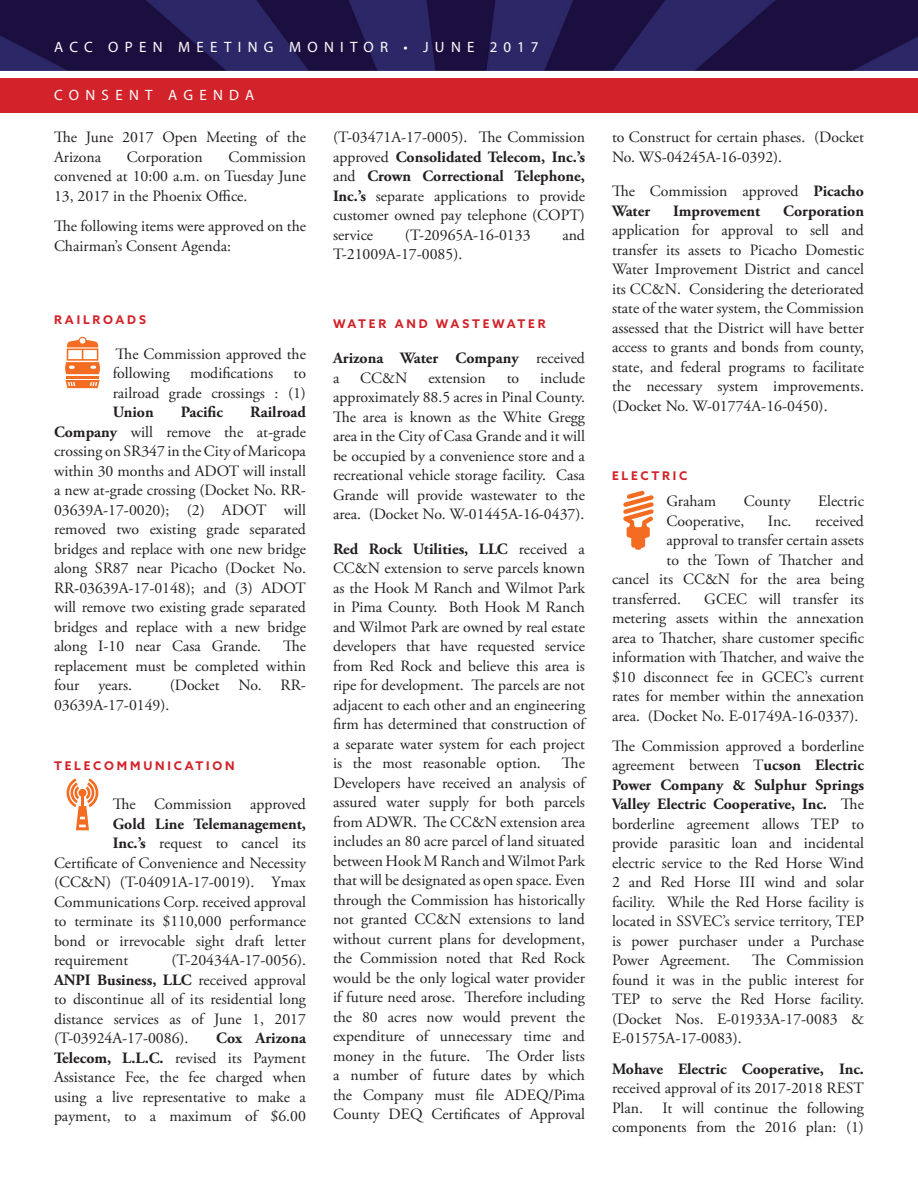
<style>
.page{position:relative;width:918px;height:1188px;background:#fff}
.page>*{position:absolute;margin:0;border:0;box-sizing:border-box;transform-origin:0 0}
.Red_subheads{font:15.75px/19.5px "Adobe Garamond Pro";color:#231f20;text-align:justify}
.Body_copy{font:15.75px/19.5px "Adobe Garamond Pro";color:#231f20;text-align:justify}
.Red_subheads-2{font:700 15.75px/19.5px "Adobe Garamond Pro";color:#231f20}
.Red_banner_tags{font:15px "Myriad Pro";letter-spacing:.42em;color:#fff}
.Red_subheads-3{font:700 12px "Azo Sans";letter-spacing:.235em;color:#d2232a}
.Body_copy-2{font:700 12px "Azo Sans";letter-spacing:.235em;color:#d2232a}
.s1{font-weight:700}
.s2{font-weight:400}
</style>
<div class="page">
<img style="left:0;top:0;width:918px;height:71px">
<svg style="left:65px;top:337px;width:35px;height:37px"></svg>
<svg style="left:66px;top:380px;width:34px;height:8px"></svg>
<hr style="left:66px;top:376px;width:33px;height:2px;background:#f36c21">
<svg style="left:66px;top:778px;width:32px;height:52px"></svg>
<svg style="left:623px;top:491px;width:31px;height:59px"></svg>
<div style="left:0;top:78px;width:918px;height:35px;background:#d2232a"></div>
<p class="Red_banner_tags" style="left:54px;top:37px;width:486px">ACC OPEN MEETING MONITOR • JUNE 2017</p>
<p class="Red_banner_tags" style="left:54px;top:85px;width:202px">CONSENT AGENDA</p>
<p class="Body_copy" style="left:54px;top:128px;width:254px">The June 2017 Open Meeting of the<br>Arizona</p>
<p class="Body_copy" style="left:54px;top:148px;width:254px;text-indent:174px">Commission convened at 10:00 a.m. on Tuesday June 13, 2017 in the Phoenix Office.</p>
<p class="Body_copy" style="left:54px;top:217px;width:254px">The following items were approved on the<br>Chairman’s Consent Agenda:</p>
<p class="Body_copy" style="left:127px;top:148px;width:77px">Corporation</p>
<p class="Red_subheads-3" style="left:54px;top:312px;width:93px">RAILROADS</p>
<p class="Red_subheads" style="left:113px;top:345px;width:195px">The Commission approved the following</p>
<p class="Red_subheads" style="left:190px;top:364px;width:84px">modifications</p>
<p class="Red_subheads" style="left:113px;top:364px;width:195px;text-indent:181px">to railroad grade crossings : (1)<br><span class="s1">Union</span></p>
<p class="Red_subheads" style="left:54px;top:403px;width:254px;text-indent:196px"><span class="s1">Railroad Company</span> will remove the at-grade crossing on SR347 in the City of Maricopa within 30 months and ADOT will install a new at-grade crossing (Docket No. RR-03639A-17-0020); (2) ADOT will removed two existing grade separated bridges and replace with one new bridge along SR87 near Picacho (Docket No.<br>RR-03639A-17-0148); and (3) ADOT will remove two existing grade separated bridges and replace with a new bridge along I-10 near Casa Grande.</p>
<p class="Red_subheads-2" style="left:181px;top:403px;width:44px">Pacific</p>
<p class="Red_subheads" style="left:54px;top:637px;width:254px;text-indent:229px">The replacement must be completed within four years.</p>
<p class="Red_subheads" style="left:170px;top:676px;width:138px">(Docket No. RR-</p>
<p class="Red_subheads" style="left:54px;top:696px;width:117px">03639A-17-0149).</p>
<p class="Body_copy-2" style="left:54px;top:758px;width:182px">TELECOMMUNICATION</p>
<p class="Red_subheads" style="left:113px;top:795px;width:195px">The Commission approved</p>
<p class="Red_subheads-2" style="left:113px;top:814px;width:195px">Gold Line Telemanagement,</p>
<p class="Red_subheads" style="left:113px;top:834px;width:195px"><span class="s1">Inc.’s</span> request to cancel its</p>
<p class="Red_subheads" style="left:54px;top:854px;width:253px">Certificate of Convenience and Necessity</p>
<p class="Red_subheads" style="left:54px;top:873px;width:254px">(CC&amp;N) (T-04091A-17-0019). Ymax</p>
<p class="Red_subheads" style="left:54px;top:893px;width:253px">Communications Corp. received approval</p>
<p class="Red_subheads" style="left:54px;top:912px;width:253px">to terminate its $110,000 performance</p>
<p class="Red_subheads" style="left:54px;top:932px;width:253px">bond or irrevocable sight draft letter</p>
<p class="Red_subheads" style="left:54px;top:951px;width:76px">requirement</p>
<p class="Red_subheads" style="left:54px;top:951px;width:254px;text-indent:117px">(T-20434A-17-0056).<br><span class="s1">ANPI Business, LLC</span> received approval to discontinue all of its residential long distance services as of June 1, 2017 (T-03924A-17-0086).</p>
<p class="Red_subheads" style="left:54px;top:1029px;width:254px;text-indent:162px"><span class="s1">Cox Arizona Telecom, L.L.C.</span> revised its Payment Assistance Fee, the fee charged when using a live representative to make a payment, to a maximum of $6.00</p>
<p class="Red_subheads" style="left:333px;top:128px;width:254px">(T-03471A-17-0005). The Commission approved <span class="s1">Consolidated Telecom, Inc.’s </span>and <span class="s1">Crown Correctional Telephone, Inc.’s</span> separate applications to provide customer owned pay telephone (COPT) service</p>
<p class="Red_subheads" style="left:405px;top:226px;width:127px">(T-20965A-16-0133</p>
<p class="Red_subheads" style="left:562px;top:226px;width:24px">and</p>
<p class="Red_subheads" style="left:333px;top:245px;width:131px">T-21009A-17-0085).</p>
<p class="Red_subheads-3" style="left:333px;top:316px;width:214px">WATER AND WASTEWATER</p>
<p class="Red_subheads-2" style="left:333px;top:349px;width:254px">Arizona Water Company <span class="s2">received a</span></p>
<p class="Red_subheads" style="left:333px;top:368px;width:254px;text-indent:207px">include approximately 88.5 acres in Pinal County.<br>The area is known as the White Gregg area in the City of Casa Grande and it will be occupied by a convenience store and a recreational vehicle storage facility. Casa Grande will provide wastewater to the area. (Docket No. W-01445A-16-0437).</p>
<p class="Red_subheads" style="left:333px;top:540px;width:254px"><span class="s1">Red Rock Utilities, LLC</span> received a CC&amp;N extension to serve parcels known as the Hook M Ranch and Wilmot Park in Pima County. Both Hook M Ranch and Wilmot Park are owned by real estate developers that have requested service from Red Rock and believe this area is ripe for development. The parcels are not adjacent to each other and an engineering firm has determined that construction of a separate water system for each project is the most reasonable option.</p>
<p class="Red_subheads" style="left:360px;top:368px;width:49px">CC&amp;N</p>
<p class="Red_subheads" style="left:428px;top:368px;width:59px">extension</p>
<p class="Red_subheads" style="left:507px;top:368px;width:14px">to</p>
<p class="Red_subheads" style="left:333px;top:754px;width:254px;text-indent:229px">The Developers have received an analysis of assured water supply for both parcels from ADWR. The CC&amp;N extension area includes an 80 acre parcel of land situated between Hook M Ranch and Wilmot Park that will be designated as open space. Even through the Commission has historically not granted CC&amp;N extensions to land without current plans for development, the Commission noted that Red Rock would be the only logical water provider if future need arose. Therefore including the 80 acres now would prevent the expenditure of unnecessary time and money in the future. The Order lists a number of future dates by which the Company must file ADEQ/Pima County DEQ Certificates of Approval</p>
<p class="Red_subheads" style="left:612px;top:128px;width:254px">to Construct for certain phases. (Docket<br>No. WS-04245A-16-0392).</p>
<p class="Red_subheads" style="left:612px;top:182px;width:254px">The Commission approved <span class="s1">Picacho<br>Water</span></p>
<p class="Red_subheads" style="left:612px;top:202px;width:254px;text-indent:171px"><span class="s1">Corporation </span>application for approval to sell and transfer its assets to Picacho Domestic Water Improvement District and cancel its CC&amp;N. Considering the deteriorated state of the water system, the Commission assessed that the District will have better access to grants and bonds from county, state, and federal programs to facilitate the necessary system improvements. (Docket No. W-01774A-16-0450).</p>
<p class="Red_subheads-2" style="left:673px;top:201px;width:88px">Improvement</p>
<p class="Red_subheads-3" style="left:612px;top:468px;width:77px">ELECTRIC</p>
<p class="Body_copy" style="left:667px;top:492px;width:51px">Graham</p>
<p class="Body_copy" style="left:744px;top:492px;width:48px">County</p>
<p class="Body_copy" style="left:818px;top:492px;width:47px">Electric</p>
<p class="Body_copy" style="left:667px;top:511px;width:79px">Cooperative,</p>
<p class="Body_copy" style="left:768px;top:511px;width:25px">Inc.</p>
<p class="Body_copy" style="left:815px;top:511px;width:50px">received</p>
<p class="Body_copy" style="left:667px;top:531px;width:199px">approval to transfer certain assets</p>
<p class="Body_copy" style="left:667px;top:550px;width:199px">to the Town of Thatcher and</p>
<p class="Body_copy" style="left:612px;top:570px;width:254px">cancel its CC&amp;N for the area being</p>
<p class="Body_copy" style="left:612px;top:589px;width:71px">transferred.</p>
<p class="Body_copy" style="left:612px;top:589px;width:254px;text-indent:92px">GCEC will transfer its metering assets within the annexation area to Thatcher, share customer specific information with Thatcher, and waive the $10 disconnect fee in GCEC’s current rates for member within the annexation area. (Docket No. E-01749A-16-0337).</p>
<p class="Body_copy" style="left:612px;top:737px;width:254px">The Commission approved a borderline agreement between T<span class="s1">ucson Electric Power Company &amp; Sulphur Springs Valley Electric Cooperative, Inc.</span> The borderline agreement allows TEP to provide parasitic loan and incidental electric service to the Red Horse Wind 2 and Red Horse III wind and solar facility. While the Red Horse facility is located in SSVEC’s service territory, TEP is power purchaser under a Purchase Power Agreement.</p>
<p class="Body_copy" style="left:612px;top:951px;width:254px;text-indent:140px">The Commission found it was in the public interest for TEP to serve the Red Horse facility. (Docket Nos. E-01933A-17-0083 &amp; E-01575A-17-0083).</p>
<p class="Body_copy" style="left:612px;top:1059px;width:254px"><span class="s1">Mohave Electric Cooperative, Inc. </span>received approval of its 2017-2018 REST Plan. It will continue the following components from the 2016 plan: (1)</p>
</div>
